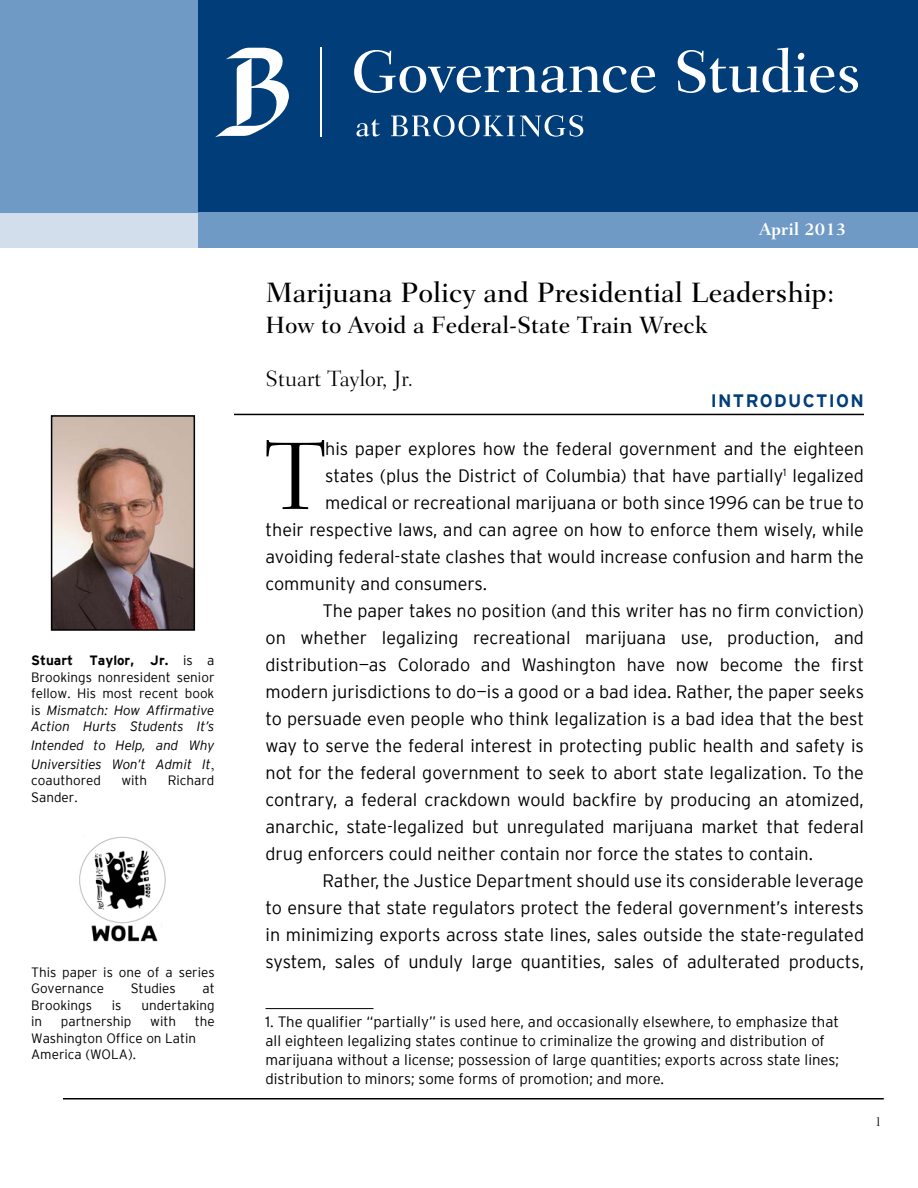
<style>
.page{position:relative;width:918px;height:1188px;background:#fff}
.page>*{position:absolute;margin:0;border:0;box-sizing:border-box;transform-origin:0 0}
.t1{font:300 97.65px "Fairfield LT";color:#000}
.t2{font:500 28.5px "Fairfield LT Std";color:#000}
.t3{font:500 24px "Fairfield LT Std";color:#000}
.t4{font:300 22.5px "Fairfield LT Std";color:#000}
.t5{font:300 18px "Interstate";color:#000}
.t6{font:700 18px "Interstate";letter-spacing:.075em;color:#003d79}
.t7{font:700 17.55px "Fairfield LT Std";color:#fff}
.t8{font:300 15px/18.8px "Interstate";color:#000}
.t9{font:300 13.5px/16.5px "Interstate";color:#000}
.t10{font:italic 300 13.5px/18.8px "Interstate";color:#000}
.t11{font:300 13.5px "Fairfield LT Std";color:#000}
.s1{font-weight:700}
.s2{font-style:italic}
.s3{font-family:"Times New Roman";font-weight:400;font-style:normal;font-size:15px}
</style>
<div class="page">
<div style="left:0;top:0;width:918px;height:212px;background:#003d79"></div>
<div style="left:198px;top:213px;width:720px;height:35px;background:#6f9ac5"></div>
<div style="left:0;top:213px;width:198px;height:35px;background:#d2deec"></div>
<hr style="left:63px;top:1098px;width:821px;height:2px;background:#000">
<div style="left:0;top:0;width:198px;height:212px;background:#6f9ac5"></div>
<svg style="left:354px;top:50px;width:302px;height:43px"></svg>
<svg style="left:678px;top:48px;width:180px;height:45px"></svg>
<svg style="left:356px;top:119px;width:24px;height:18px"></svg>
<svg style="left:391px;top:115px;width:192px;height:22px"></svg>
<hr style="left:320px;top:47px;width:2px;height:90px;background:#fff">
<svg style="left:215px;top:48px;width:74px;height:90px"></svg>
<hr style="left:266px;top:1008px;width:108px;height:1px;background:#000">
<hr style="left:234px;top:414px;width:630px;height:1px;background:#000">
<img style="left:54px;top:418px;width:138px;height:210px">
<div style="left:51px;top:415px;width:144px;height:216px;border:2px solid #000"></div>
<img style="left:79px;top:836px;width:87px;height:106px">
<p class="t9" style="left:31px;top:652px;width:185px;text-align:justify"><span class="s1">Stuart Taylor, Jr.</span> is a Brookings nonresident senior fellow. His most recent book is <span class="s2">Mismatch: How Affirmative Action Hurts Students It’s</span></p>
<p class="t10" style="left:31px;top:736px;width:185px">Intended to Help, and Why<br>Universities Won’t Admit It<span class="s3">,</span></p>
<p class="t9" style="left:31px;top:772px;width:71px">coauthored</p>
<p class="t9" style="left:121px;top:772px;width:27px">with</p>
<p class="t9" style="left:168px;top:772px;width:48px">Richard</p>
<p class="t9" style="left:31px;top:788px;width:48px">Sander.</p>
<p class="t9" style="left:31px;top:964px;width:185px">This paper is one of a series<br>Governance</p>
<p class="t9" style="left:131px;top:980px;width:47px">Studies</p>
<p class="t9" style="left:202px;top:980px;width:14px">at</p>
<p class="t9" style="left:31px;top:997px;width:62px">Brookings</p>
<p class="t9" style="left:112px;top:997px;width:11px">is</p>
<p class="t9" style="left:141px;top:997px;width:75px">undertaking</p>
<p class="t9" style="left:31px;top:1013px;width:13px">in</p>
<p class="t9" style="left:61px;top:1013px;width:72px">partnership</p>
<p class="t9" style="left:150px;top:1013px;width:27px">with</p>
<p class="t9" style="left:31px;top:1013px;width:185px;text-indent:164px">the<br>Washington Office on Latin<br>America (WOLA).</p>
<p class="t7" style="left:760px;top:219px;width:88px">April 2013</p>
<h2 class="t2" style="left:266px;top:276px;width:571px">Marijuana Policy and Presidential Leadership:</h2>
<h3 class="t3" style="left:266px;top:312px;width:443px">How to Avoid a Federal-State Train Wreck</h3>
<p class="t4" style="left:266px;top:366px;width:149px">Stuart Taylor, Jr.</p>
<p class="t6" style="left:711px;top:390px;width:155px">INTRODUCTION</p>
<h1 class="t1" style="left:266px;top:421px;width:61px">T</h1>
<p class="t5" style="left:325px;top:438px;width:540px">his paper explores how the federal government and the eighteen</p>
<p class="t5" style="left:325px;top:465px;width:540px">states (plus the District of Columbia) that have partially<sup>1</sup> legalized</p>
<p class="t5" style="left:325px;top:492px;width:540px">medical or recreational marijuana or both since 1996 can be true to</p>
<p class="t5" style="left:266px;top:519px;width:600px">their respective laws, and can agree on how to enforce them wisely, while</p>
<p class="t5" style="left:266px;top:546px;width:600px">avoiding federal-state clashes that would increase confusion and harm the</p>
<p class="t5" style="left:266px;top:573px;width:223px">community and consumers.</p>
<p class="t5" style="left:323px;top:600px;width:543px">The paper takes no position (and this writer has no firm conviction)</p>
<p class="t5" style="left:266px;top:627px;width:600px">on whether legalizing recreational marijuana use, production, and</p>
<p class="t5" style="left:266px;top:654px;width:600px">distribution—as Colorado and Washington have now become the first</p>
<p class="t5" style="left:266px;top:681px;width:600px">modern jurisdictions to do—is a good or a bad idea. Rather, the paper seeks</p>
<p class="t5" style="left:266px;top:708px;width:600px">to persuade even people who think legalization is a bad idea that the best</p>
<p class="t5" style="left:266px;top:735px;width:600px">way to serve the federal interest in protecting public health and safety is</p>
<p class="t5" style="left:266px;top:762px;width:600px">not for the federal government to seek to abort state legalization. To the</p>
<p class="t5" style="left:266px;top:789px;width:600px">contrary, a federal crackdown would backfire by producing an atomized,</p>
<p class="t5" style="left:266px;top:816px;width:600px">anarchic, state-legalized but unregulated marijuana market that federal</p>
<p class="t5" style="left:266px;top:843px;width:549px">drug enforcers could neither contain nor force the states to contain.</p>
<p class="t5" style="left:323px;top:870px;width:543px">Rather, the Justice Department should use its considerable leverage</p>
<p class="t5" style="left:266px;top:897px;width:600px">to ensure that state regulators protect the federal government’s interests</p>
<p class="t5" style="left:266px;top:924px;width:600px">in minimizing exports across state lines, sales outside the state-regulated</p>
<p class="t5" style="left:266px;top:951px;width:600px">system, sales of unduly large quantities, sales of adulterated products,</p>
<p class="t8" style="left:266px;top:1013px;width:575px">1. The qualifier “partially” is used here, and occasionally elsewhere, to emphasize that all eighteen legalizing states continue to criminalize the growing and distribution of marijuana without a license; possession of large quantities; exports across state lines; distribution to minors; some forms of promotion; and more.</p>
<p class="t11" style="left:875px;top:1114px;width:9px">1</p>
</div>
